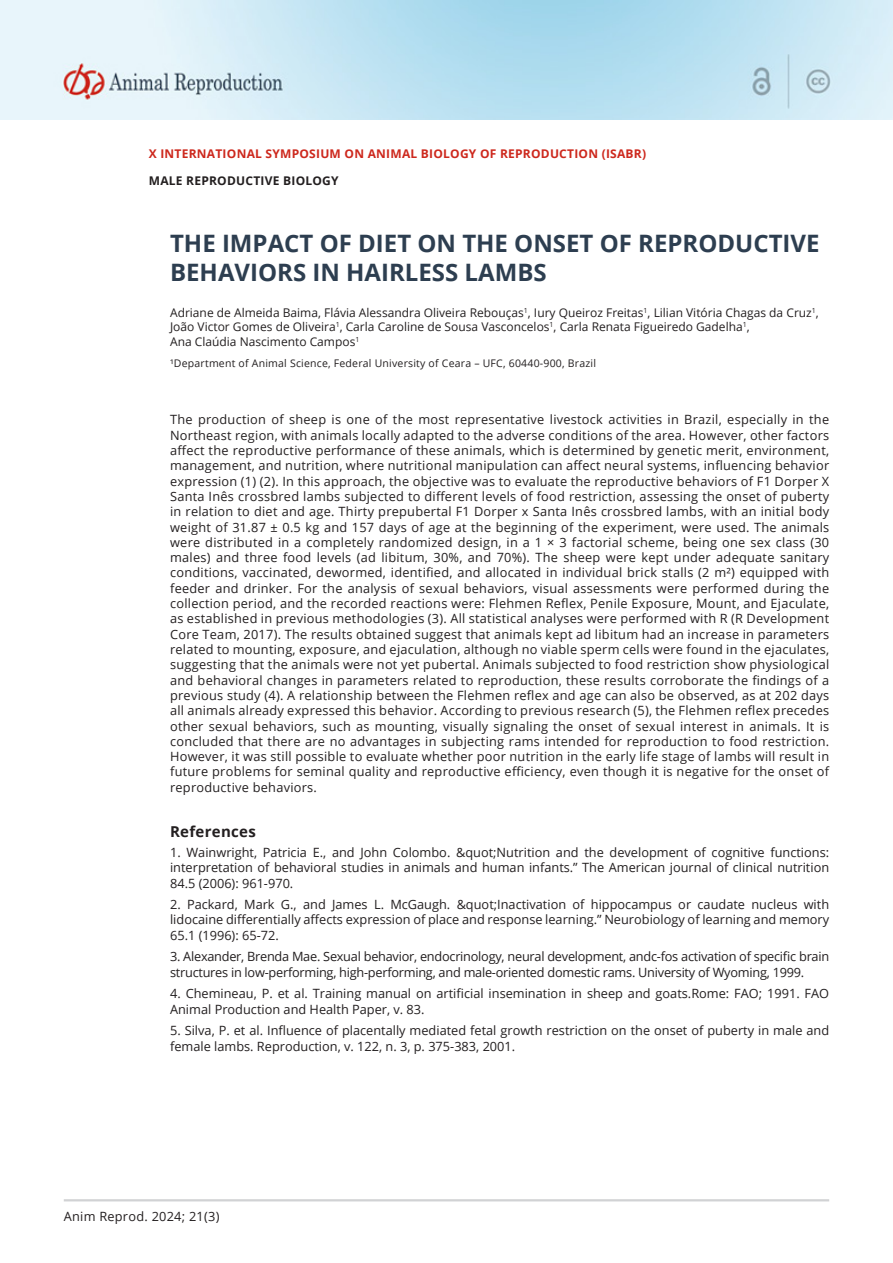
<style>
.page{position:relative;width:893px;height:1263px;background:#fff}
.page>*{position:absolute;margin:0;border:0;box-sizing:border-box;transform-origin:0 0}
.ArticleTitle{font:700 24px/28.8px "Open Sans";color:#2d3e50}
.ReferenceHead{font:700 15px "Open Sans";letter-spacing:.02em;color:#231f20}
.Abstract{font:12.75px/15.3px "Open Sans";letter-spacing:.02em;color:#231f20;text-align:justify}
.Reference{font:12.75px/15.3px "Open Sans";color:#231f20;text-align:justify}
.Reference-2{font:12.75px/15.3px "Open Sans";letter-spacing:-.02em;color:#231f20}
.Authors{font:12px/14.4px "Open Sans";color:#231f20}
.t1{font:700 12px "Open Sans";letter-spacing:.02em;color:#cd281d}
.t2{font:700 12px "Open Sans";letter-spacing:.02em;color:#231f20}
.Affiliations{font:10.5px "Open Sans";letter-spacing:.02em;color:#231f20}
</style>
<div class="page">
<img style="left:1px;top:1px;width:892px;height:118px">
<hr style="left:64px;top:1199px;width:765px;height:2px;background:#d1d2d4">
<p class="t1" style="left:149px;top:146px;width:35px">X INTER</p>
<p class="t1" style="left:197px;top:146px;width:19px">NATIO</p>
<p class="t1" style="left:237px;top:146px;width:46px">NAL SYMPOSIUM</p>
<p class="t1" style="left:345px;top:146px;width:51px">ON ANIMAL</p>
<p class="t1" style="left:421px;top:146px;width:17px">BIOLOGY</p>
<p class="t1" style="left:480px;top:146px;width:37px">OF REPRODUCTIO</p>
<p class="t1" style="left:588px;top:146px;width:59px">N (ISABR)</p>
<p class="t2" style="left:149px;top:172px;width:191px">MALE REPRODUCTIVE BIOLOGY</p>
<p class="ArticleTitle" style="left:170px;top:229px;width:651px">THE IMPACT OF DIET ON THE ONSET OF REPRODUCTIVE<br>BEHAVIORS IN HAIRLESS LAMBS</p>
<p class="Authors" style="left:170px;top:305px;width:650px">Adriane de Almeida Baima, Flávia Alessandra Oliveira Rebouças<sup>1</sup>, Iury Queiroz Freitas<sup>1</sup>, Lilian Vitória Chagas da Cruz<sup>1</sup>,<br>João Victor Gomes de Oliveira<sup>1</sup>, Carla Caroline de Sousa Vasconcelos<sup>1</sup>, Carla Renata Figueiredo Gadelha<sup>1</sup>,<br>Ana Claúdia Nascimento Campos<sup>1</sup></p>
<p class="Affiliations" style="left:170px;top:356px;width:427px">¹Department of Animal Science, Federal University of Ceara – UFC, 60440-900, Brazil</p>
<p class="Abstract" style="left:170px;top:412px;width:661px">The production of sheep is one of the most representative livestock activities in Brazil, especially in the Northeast region, with animals locally adapted to the adverse conditions of the area. However, other factors affect the reproductive performance of these animals, which is determined by genetic merit, environment, management, and nutrition, where nutritional manipulation can affect neural systems, influencing behavior expression (1) (2). In this approach, the objective was to evaluate the reproductive behaviors of F1 Dorper X Santa Inês crossbred lambs subjected to different levels of food restriction, assessing the onset of puberty in relation to diet and age. Thirty prepubertal F1 Dorper x Santa Inês crossbred lambs, with an initial body weight of 31.87 ± 0.5 kg and 157 days of age at the beginning of the experiment, were used. The animals were distributed in a completely randomized design, in a 1 × 3 factorial scheme, being one sex class (30 males) and three food levels (ad libitum, 30%, and 70%). The sheep were kept under adequate sanitary conditions, vaccinated, dewormed, identified, and allocated in individual brick stalls (2 m²) equipped with feeder and drinker. For the analysis of sexual behaviors, visual assessments were performed during the collection period, and the recorded reactions were: Flehmen Reflex, Penile Exposure, Mount, and Ejaculate, as established in previous methodologies (3). All statistical analyses were performed with R (R Development Core Team, 2017). The results obtained suggest that animals kept ad libitum had an increase in parameters related to mounting, exposure, and ejaculation, although no viable sperm cells were found in the ejaculates, suggesting that the animals were not yet pubertal. Animals subjected to food restriction show physiological and behavioral changes in parameters related to reproduction, these results corroborate the findings of a previous study (4). A relationship between the Flehmen reflex and age can also be observed, as at 202 days all animals already expressed this behavior. According to previous research (5), the Flehmen reflex precedes other sexual behaviors, such as mounting, visually signaling the onset of sexual interest in animals. It is concluded that there are no advantages in subjecting rams intended for reproduction to food restriction.<br>However, it was still possible to evaluate whether poor nutrition in the early life stage of lambs will result in future problems for seminal quality and reproductive efficiency, even though it is negative for the onset of reproductive behaviors.</p>
<p class="ReferenceHead" style="left:170px;top:821px;width:87px">REFERENCES</p>
<p class="Reference" style="left:170px;top:844px;width:661px">1. Wainwright, Patricia E., and John Colombo. &amp;quot;Nutrition and the development of cognitive functions: interpretation of behavioral studies in animals and human infants.” The American journal of clinical nutrition 84.5 (2006): 961-970.</p>
<p class="Reference" style="left:170px;top:896px;width:661px">2. Packard, Mark G., and James L. McGaugh. &amp;quot;Inactivation of hippocampus or caudate nucleus with lidocaine differentially affects expression of place and response learning.” Neurobiology of learning and memory 65.1 (1996): 65-72.</p>
<p class="Reference-2" style="left:170px;top:949px;width:661px">3. Alexander, Brenda Mae. Sexual behavior, endocrinology, neural development, andc-fos activation of specific brain structures in low-performing, high-performing, and male-oriented domestic rams. University of Wyoming, 1999.</p>
<p class="Reference" style="left:170px;top:986px;width:661px">4. Chemineau, P. et al. Training manual on artificial insemination in sheep and goats.Rome: FAO; 1991. FAO<br>Animal Production and Health Paper, v. 83.</p>
<p class="Reference" style="left:170px;top:1023px;width:661px">5. Silva, P. et al. Influence of placentally mediated fetal growth restriction on the onset of puberty in male and female lambs. Reproduction, v. 122, n. 3, p. 375-383, 2001.</p>
<p class="Abstract" style="left:64px;top:1208px;width:157px">Anim Reprod. 2024; 21(3)</p>
</div>
